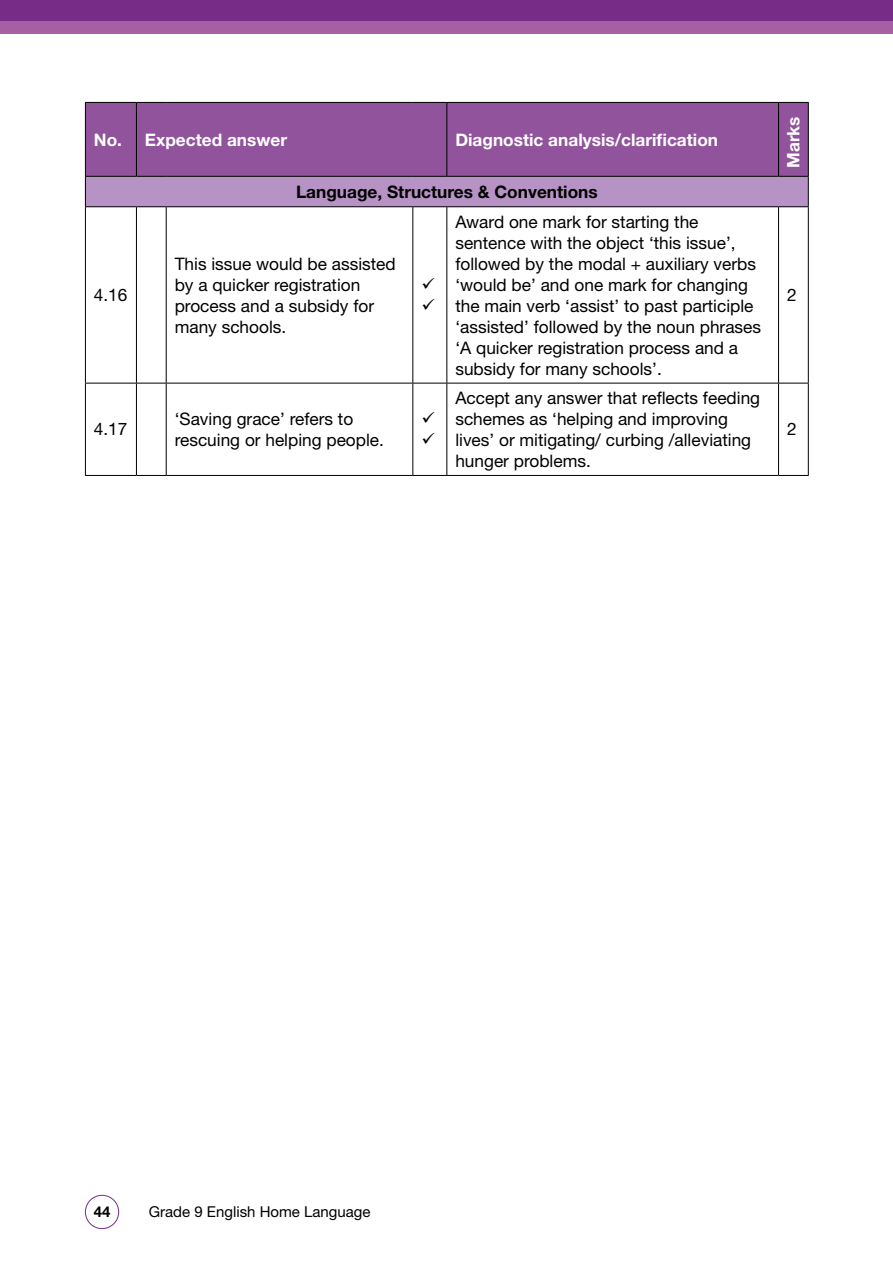
<style>
.page{position:relative;width:893px;height:1263px;background:#fff}
.page>*{position:absolute;margin:0;border:0;box-sizing:border-box;transform-origin:0 0}
.Table_body{font:17.25px/21px "Helvetica Neue LT Std";color:#000}
.Table_head_White{font:700 17.25px "Helvetica Neue LT Std";color:#fff}
.Table_head_centre{font:700 17.25px "Helvetica Neue LT Std";color:#000}
.t1{font:15px "Helvetica Neue LT Std";color:#000}
.t2{font:700 15px "Helvetica Neue LT Std";color:#000}
</style>
<div class="page">
<div style="left:85px;top:1195px;width:34px;height:34px;border:1px solid #772c87;border-radius:50%"></div>
<div style="left:0;top:0;width:892px;height:21px;background:#772c87"></div>
<div style="left:0;top:21px;width:892px;height:13px;background:#a460a3"></div>
<div style="left:86px;top:103px;width:722px;height:73px;background:#90539c"></div>
<div style="left:85px;top:176px;width:723px;height:31px;background:#b693c4"></div>
<hr style="left:136px;top:103px;width:1px;height:73px;background:#000">
<hr style="left:446px;top:103px;width:1px;height:73px;background:#000">
<hr style="left:778px;top:103px;width:1px;height:73px;background:#000">
<hr style="left:85px;top:207px;width:1px;height:176px;background:#000">
<hr style="left:136px;top:207px;width:1px;height:176px;background:#000">
<hr style="left:166px;top:207px;width:1px;height:176px;background:#000">
<hr style="left:412px;top:207px;width:1px;height:176px;background:#000">
<hr style="left:446px;top:207px;width:1px;height:176px;background:#000">
<hr style="left:778px;top:207px;width:1px;height:176px;background:#000">
<hr style="left:808px;top:207px;width:1px;height:176px;background:#000">
<hr style="left:85px;top:383px;width:51px;height:1px;background:#000">
<hr style="left:85px;top:383px;width:1px;height:92px;background:#000">
<hr style="left:136px;top:383px;width:30px;height:1px;background:#000">
<hr style="left:136px;top:383px;width:1px;height:92px;background:#000">
<hr style="left:166px;top:383px;width:247px;height:1px;background:#000">
<hr style="left:166px;top:383px;width:1px;height:92px;background:#000">
<hr style="left:413px;top:383px;width:34px;height:1px;background:#000">
<hr style="left:412px;top:383px;width:1px;height:92px;background:#000">
<hr style="left:447px;top:383px;width:331px;height:1px;background:#000">
<hr style="left:446px;top:383px;width:1px;height:92px;background:#000">
<hr style="left:778px;top:383px;width:31px;height:1px;background:#000">
<hr style="left:778px;top:383px;width:1px;height:92px;background:#000">
<hr style="left:808px;top:383px;width:1px;height:92px;background:#000">
<hr style="left:85px;top:475px;width:51px;height:1px;background:#000">
<hr style="left:136px;top:475px;width:30px;height:1px;background:#000">
<hr style="left:166px;top:475px;width:247px;height:1px;background:#000">
<hr style="left:413px;top:475px;width:34px;height:1px;background:#000">
<hr style="left:447px;top:475px;width:331px;height:1px;background:#000">
<hr style="left:778px;top:475px;width:31px;height:1px;background:#000">
<hr style="left:85px;top:102px;width:51px;height:1px;background:#000">
<hr style="left:85px;top:103px;width:1px;height:73px;background:#000">
<hr style="left:136px;top:102px;width:30px;height:1px;background:#000">
<hr style="left:166px;top:102px;width:247px;height:1px;background:#000">
<hr style="left:413px;top:102px;width:34px;height:1px;background:#000">
<hr style="left:447px;top:102px;width:331px;height:1px;background:#000">
<hr style="left:778px;top:102px;width:31px;height:1px;background:#000">
<hr style="left:808px;top:103px;width:1px;height:73px;background:#000">
<hr style="left:85px;top:176px;width:51px;height:1px;background:#000">
<svg style="left:85px;top:177px;width:1px;height:29px"></svg>
<hr style="left:136px;top:176px;width:30px;height:1px;background:#000">
<hr style="left:166px;top:176px;width:247px;height:1px;background:#000">
<hr style="left:413px;top:176px;width:34px;height:1px;background:#000">
<hr style="left:447px;top:176px;width:331px;height:1px;background:#000">
<hr style="left:778px;top:176px;width:31px;height:1px;background:#000">
<svg style="left:808px;top:177px;width:1px;height:29px"></svg>
<hr style="left:85px;top:206px;width:51px;height:1px;background:#000">
<hr style="left:136px;top:206px;width:30px;height:1px;background:#000">
<hr style="left:166px;top:206px;width:247px;height:1px;background:#000">
<hr style="left:413px;top:206px;width:34px;height:1px;background:#000">
<hr style="left:447px;top:206px;width:331px;height:1px;background:#000">
<hr style="left:778px;top:206px;width:31px;height:1px;background:#000">
<p class="Table_head_White" style="left:94px;top:129px;width:30px">No.</p>
<p class="Table_head_White" style="left:145px;top:129px;width:144px">Expected answer</p>
<p class="Table_head_White" style="left:455px;top:129px;width:264px">Diagnostic analysis/clarification</p>
<p class="Table_body" style="left:94px;top:284px;width:35px">4.16</p>
<p class="Table_head_centre" style="left:296px;top:181px;width:303px">Language, Structures &amp; Conventions</p>
<p class="Table_body" style="left:175px;top:253px;width:223px">This issue would be assisted by a quicker registration process and a subsidy for many schools.</p>
<p class="Table_body" style="left:455px;top:211px;width:307px">Award one mark for starting the sentence with the object ‘this issue’, followed by the modal + auxiliary verbs ‘would be’ and one mark for changing the main verb ‘assist’ to past participle ‘assisted’ followed by the noun phrases ‘A quicker registration process and a subsidy for many schools’.</p>
<p class="Table_body" style="left:94px;top:419px;width:35px">4.17</p>
<p class="Table_body" style="left:175px;top:408px;width:211px">‘Saving grace’ refers to rescuing or helping people.</p>
<p class="Table_body" style="left:455px;top:387px;width:306px">Accept any answer that reflects feeding schemes as ‘helping and improving lives’ or mitigating/ curbing /alleviating hunger problems.</p>
<p class="Table_head_White" style="left:783px;top:168px;width:53px;rotate:-90deg">Marks</p>
<p class="Table_body" style="left:787px;top:284px;width:11px">2</p>
<p class="Table_body" style="left:787px;top:419px;width:11px">2</p>
<p class="t2" style="left:94px;top:1203px;width:18px">44</p>
<p class="t1" style="left:149px;top:1203px;width:223px">Grade 9 English Home Language</p>
</div>
